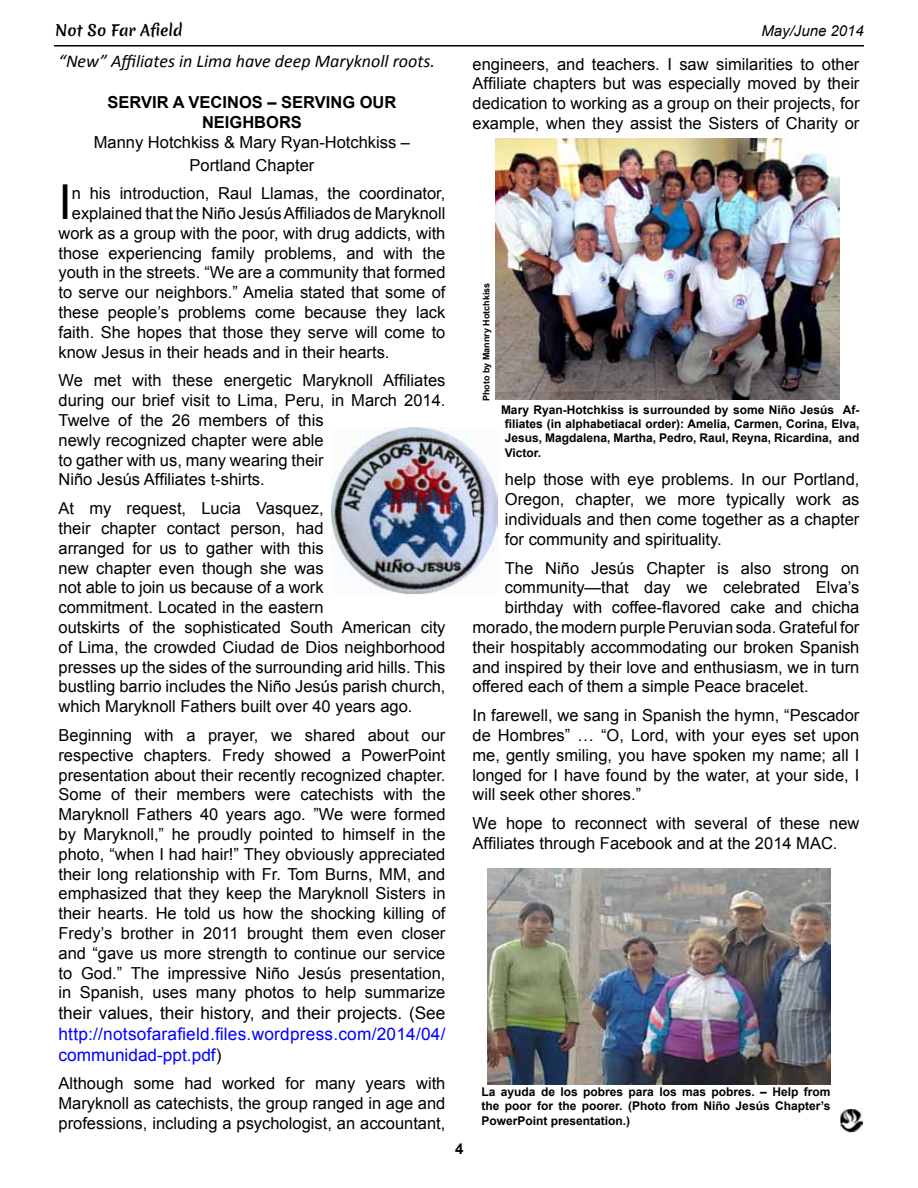
<style>
.page{position:relative;width:918px;height:1188px;background:#fff}
.page>*{position:absolute;margin:0;border:0;box-sizing:border-box;transform-origin:0 0}
.t1{font:48.15px "Arial";color:#000}
.t2{font:italic 18px "Calibri";color:#000}
.t3{font:17.25px/20.7px "Arial";letter-spacing:.015em;color:#00f}
.t4{font:17.25px "Arial";color:#000}
.t5{font:16.5px/19.8px "Arial";color:#000;text-align:justify}
.t6{font:700 16.5px/19.8px "Arial";color:#000;text-align:center}
.t7{font:15px "Merienda One";color:#000}
.t8{font:italic 15px "Arial";color:#000}
.t9{font:700 15px "Arial";color:#000}
.t10{font:700 12px/14.4px "Arial";color:#000;text-align:justify}
.t11{font:700 9px "Arial";color:#000}
.s1{color:#000}
</style>
<div class="page">
<hr style="left:54px;top:45px;width:810px;height:1px;background:#000">
<img style="left:495px;top:138px;width:345px;height:261px">
<img style="left:331px;top:427px;width:166px;height:166px">
<img style="left:487px;top:868px;width:343px;height:216px">
<img style="left:840px;top:1109px;width:23px;height:23px">
<p class="t7" style="left:55px;top:19px;width:129px">Not So Far Afield</p>
<p class="t8" style="left:761px;top:21px;width:104px">May/June 2014</p>
<p class="t2" style="left:58px;top:50px;width:378px">“New” Affiliates in Lima have deep Maryknoll roots.</p>
<p class="t6" style="left:108px;top:93px;width:290px">Servir a Vecinos – Serving Ou r<br>Neighbors</p>
<p class="t5" style="left:94px;top:131px;width:318px;line-height:22.5px;text-align:center">Manny Hotchkiss &amp; Mary Ryan-Hotchkiss –<br>Portland Chapter</p>
<h1 class="t1" style="left:58px;top:171px;width:15px">I</h1>
<p class="t5" style="left:72px;top:184px;width:375px">n his introduction, Raul Llamas, the coordinator,</p>
<p class="t5" style="left:72px;top:204px;width:375px">explained that the Niño Jesús Affiliados de Maryknoll</p>
<p class="t5" style="left:59px;top:223px;width:388px">work as a group with the poor, with drug addicts, with</p>
<p class="t5" style="left:59px;top:243px;width:388px">those experiencing family problems, and with the</p>
<p class="t5" style="left:59px;top:263px;width:389px">youth in the streets. “We are a community that formed</p>
<p class="t5" style="left:59px;top:283px;width:388px">to serve our neighbors.” Amelia stated that some of</p>
<p class="t5" style="left:59px;top:303px;width:388px">these people’s problems come because they lack</p>
<p class="t5" style="left:59px;top:322px;width:388px">faith. She hopes that those they serve will come to</p>
<p class="t5" style="left:59px;top:342px;width:333px">know Jesus in their heads and in their hearts.</p>
<p class="t5" style="left:59px;top:371px;width:388px;text-align:left">We met with these energetic Maryknoll Affiliates during our brief visit to Lima, Peru, in March 2014.<br>Twelve of the 26 members of this<br>newly recognized chapter were able<br>to gather with us, many wearing their<br>Niño Jesús Affiliates t-shirts.</p>
<p class="t5" style="left:59px;top:499px;width:389px;text-align:left">At my request, Lucia Vasquez,<br>their chapter contact person, had<br>arranged for us to gather with this<br>new chapter even though she was<br>not able to join us because of a work<br>commitment. Located in the eastern<br>outskirts of the sophisticated South American city of Lima, the crowded Ciudad de Dios neighborhood presses up the sides of the surrounding arid hills. This bustling barrio includes the Niño Jesús parish church, which Maryknoll Fathers built over 40 years ago.</p>
<p class="t5" style="left:59px;top:726px;width:389px">Beginning with a prayer, we shared about our respective chapters. Fredy showed a PowerPoint presentation about their recently recognized chapter.<br>Some of their members were catechists with the Maryknoll Fathers 40 years ago. ”We were formed by Maryknoll,” he proudly pointed to himself in the photo, “when I had hair!” They obviously appreciated their long relationship with Fr. Tom Burns, MM, and emphasized that they keep the Maryknoll Sisters in their hearts. He told us how the shocking killing of Fredy’s brother in 2011 brought them even closer and “gave us more strength to continue our service to God.” The impressive Niño Jesús presentation, in Spanish, uses many photos to help summarize</p>
<p class="t4" style="left:58px;top:1002px;width:388px">their values, their history, and their projects. (See</p>
<p class="t3" style="left:58px;top:1024px;width:389px">http://notsofarafield.files.wordpress.com/2014/04/ communidad-ppt.pdf<span class="s1">)</span></p>
<p class="t5" style="left:58px;top:1074px;width:388px">Although some had worked for many years with Maryknoll as catechists, the group ranged in age and professions, including a psychologist, an accountant,</p>
<p class="t9" style="left:455px;top:1139px;width:10px">4</p>
<p class="t5" style="left:473px;top:54px;width:389px">engineers, and teachers. I saw similarities to other Affiliate chapters but was especially moved by their dedication to working as a group on their projects, for example, when they assist the Sisters of Charity or</p>
<p class="t11" style="left:480px;top:401px;width:120px;rotate:-90deg">Photo by Mannry Hotchkiss</p>
<p class="t10" style="left:505px;top:403px;width:356px;text-indent:-4px">Mary Ryan-Hotchkiss is surrounded by some Niño Jesús Af&shy;filiates (in alphabetiacal order): Amelia, Carmen, Corina, Elva, Jesus, Magdalena, Martha, Pedro, Raul, Reyna, Ricardina, and Victor.</p>
<p class="t5" style="left:505px;top:470px;width:356px">help those with eye problems. In our Portland, Oregon, chapter, we more typically work as individuals and then come together as a chapter for community and spirituality.</p>
<p class="t5" style="left:505px;top:558px;width:356px">The Niño Jesús Chapter is also strong on</p>
<p class="t5" style="left:505px;top:578px;width:356px">community—that day we celebrated Elva’s</p>
<p class="t5" style="left:505px;top:598px;width:356px">birthday with coffee-flavored cake and chicha</p>
<p class="t5" style="left:473px;top:617px;width:388px">morado, the modern purple Peruvian soda. Grateful for</p>
<p class="t5" style="left:473px;top:637px;width:388px">their hospitably accommodating our broken Spanish</p>
<p class="t5" style="left:473px;top:657px;width:388px">and inspired by their love and enthusiasm, we in turn</p>
<p class="t5" style="left:473px;top:677px;width:338px">offered each of them a simple Peace bracelet.</p>
<p class="t5" style="left:473px;top:706px;width:389px">In farewell, we sang in Spanish the hymn, “Pescador de Hombres” … “O, Lord, with your eyes set upon me, gently smiling, you have spoken my name; all I longed for I have found by the water, at your side, I will seek other shores.”</p>
<p class="t5" style="left:473px;top:814px;width:388px">We hope to reconnect with several of these new<br>Affiliates through Facebook and at the 2014 MAC.</p>
<p class="t10" style="left:482px;top:1085px;width:350px">La ayuda de los pobres para los mas pobres. – Help from the poor for the poorer. (Photo from Niño Jesús Chapter’s PowerPoint presentation.)</p>
</div>
